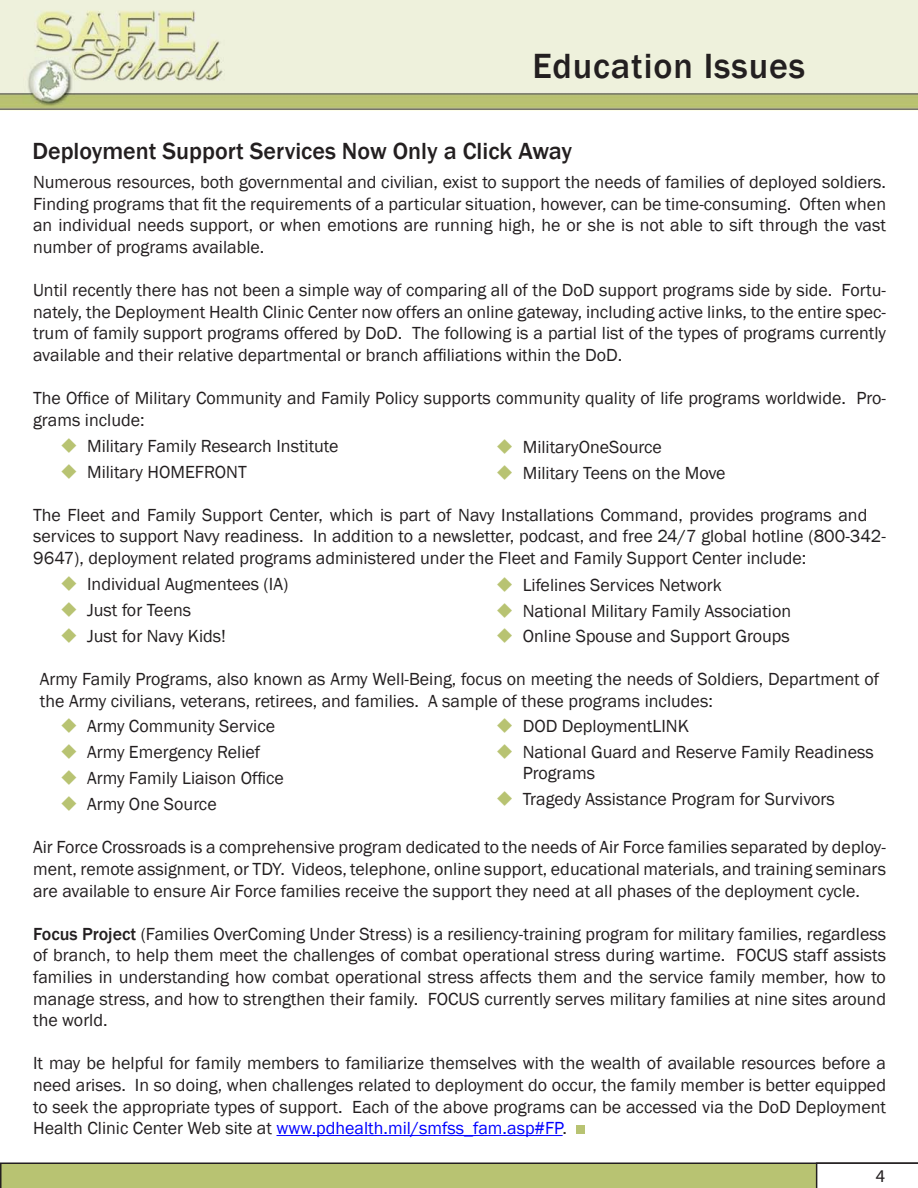
<style>
.page{position:relative;width:918px;height:1188px;background:#fff}
.page>*{position:absolute;margin:0;border:0;box-sizing:border-box;transform-origin:0 0}
.Sub_Page_Section_Hea{font:500 36px "Franklin Gothic";letter-spacing:.025em;color:#231f20}
.Article_Title{font:500 24px "Franklin Gothic";color:#231f20}
.Newsletter_body_text{font:18px/21.6px "Franklin Gothic";color:#231f20;text-align:justify}
.Text_Bullets{font:18px/21.6px "Franklin Gothic";color:#231f20}
.t1{font:18px "Myriad Pro";color:#231f20}
.s1{color:#b8c372}
.s2{font-weight:500}
.s3{color:#00f}
</style>
<div class="page">
<img style="left:0;top:0;width:918px;height:111px">
<svg style="left:0;top:1162px;width:918px;height:26px;background:#b7bf7d"></svg>
<hr style="left:276px;top:1135px;width:287px;height:1px;background:#00f">
<div style="left:576px;top:1125px;width:9px;height:9px;background:#b8c372"></div>
<p class="Sub_Page_Section_Hea" style="left:532px;top:44px;width:274px">Education Issues</p>
<p class="Article_Title" style="left:32px;top:137px;width:541px">Deployment Support Services Now Only a Click Away</p>
<p class="Newsletter_body_text" style="left:33px;top:172px;width:854px">Numerous resources, both governmental and civilian, exist to support the needs of families of deployed soldiers.<br>Finding programs that fit the requirements of a particular situation, however, can be time-consuming. Often when an individual needs support, or when emotions are running high, he or she is not able to sift through the vast number of programs available.</p>
<p class="Newsletter_body_text" style="left:33px;top:280px;width:854px">Until recently there has not been a simple way of comparing all of the DoD support programs side by side. Fortu&shy;nately, the Deployment Health Clinic Center now offers an online gateway, including active links, to the entire spec&shy;trum of family support programs offered by DoD. The following is a partial list of the types of programs currently available and their relative departmental or branch affiliations within the DoD.</p>
<p class="Newsletter_body_text" style="left:33px;top:388px;width:854px">The Office of Military Community and Family Policy supports community quality of life programs worldwide. Pro&shy;grams include:</p>
<p class="Text_Bullets" style="left:60px;top:435px;width:280px"><span class="s1">◆</span> Military Family Research Institute</p>
<p class="Text_Bullets" style="left:60px;top:461px;width:188px"><span class="s1">◆</span> Military HOMEFRONT</p>
<p class="Newsletter_body_text" style="left:33px;top:504px;width:854px;text-align:left">The Fleet and Family Support Center, which is part of Navy Installations Command, provides programs and services to support Navy readiness. In addition to a newsletter, podcast, and free 24/7 global hotline (800-342-<br>9647), deployment related programs administered under the Fleet and Family Support Center include:</p>
<p class="Text_Bullets" style="left:60px;top:573px;width:230px"><span class="s1">◆</span> Individual Augmentees (IA)</p>
<p class="Text_Bullets" style="left:60px;top:599px;width:133px"><span class="s1">◆</span> Just for Teens</p>
<p class="Text_Bullets" style="left:60px;top:625px;width:167px"><span class="s1">◆</span> Just for Navy Kids!</p>
<p class="Newsletter_body_text" style="left:40px;top:668px;width:841px">Army Family Programs, also known as Army Well-Being, focus on meeting the needs of Soldiers, Department of the Army civilians, veterans, retirees, and families. A sample of these programs includes:</p>
<p class="Text_Bullets" style="left:60px;top:716px;width:217px"><span class="s1">◆</span> Army Community Service</p>
<p class="Text_Bullets" style="left:60px;top:742px;width:202px"><span class="s1">◆</span> Army Emergency Relief</p>
<p class="Text_Bullets" style="left:60px;top:768px;width:225px"><span class="s1">◆</span> Army Family Liaison Office</p>
<p class="Text_Bullets" style="left:60px;top:794px;width:158px"><span class="s1">◆</span> Army One Source</p>
<p class="Newsletter_body_text" style="left:33px;top:837px;width:854px">Air Force Crossroads is a comprehensive program dedicated to the needs of Air Force families separated by deploy&shy;ment, remote assignment, or TDY. Videos, telephone, online support, educational materials, and training seminars are available to ensure Air Force families receive the support they need at all phases of the deployment cycle.</p>
<p class="Newsletter_body_text" style="left:33px;top:923px;width:854px"><span class="s2">Focus Project</span> (Families OverComing Under Stress) is a resiliency-training program for military families, regardless of branch, to help them meet the challenges of combat operational stress during wartime. FOCUS staff assists families in understanding how combat operational stress affects them and the service family member, how to manage stress, and how to strengthen their family. FOCUS currently serves military families at nine sites around the world.</p>
<p class="Newsletter_body_text" style="left:33px;top:1053px;width:854px">It may be helpful for family members to familiarize themselves with the wealth of available resources before a need arises. In so doing, when challenges related to deployment do occur, the family member is better equipped to seek the appropriate types of support. Each of the above programs can be accessed via the DoD Deployment Health Clinic Center Web site at <span class="s3">www.pdhealth.mil/smfss_fam.asp#FP</span>.</p>
<p class="Text_Bullets" style="left:496px;top:436px;width:168px"><span class="s1">◆</span> MilitaryOneSource</p>
<p class="Text_Bullets" style="left:496px;top:462px;width:231px"><span class="s1">◆</span> Military Teens on the Move</p>
<p class="Text_Bullets" style="left:496px;top:574px;width:227px"><span class="s1">◆</span> Lifelines Services Network</p>
<p class="Text_Bullets" style="left:496px;top:600px;width:297px"><span class="s1">◆</span> National Military Family Association</p>
<p class="Text_Bullets" style="left:496px;top:626px;width:296px"><span class="s1">◆</span> Online Spouse and Support Groups</p>
<p class="Text_Bullets" style="left:496px;top:715px;width:195px"><span class="s1">◆</span> DOD DeploymentLINK</p>
<p class="Text_Bullets" style="left:523px;top:741px;width:353px;text-indent:-27px"><span class="s1">◆</span> National Guard and Reserve Family Readiness<br>Programs</p>
<p class="Text_Bullets" style="left:496px;top:789px;width:341px"><span class="s1">◆</span> Tragedy Assistance Program for Survivors</p>
<p class="t1" style="left:876px;top:1165px;width:11px">4</p>
</div>
